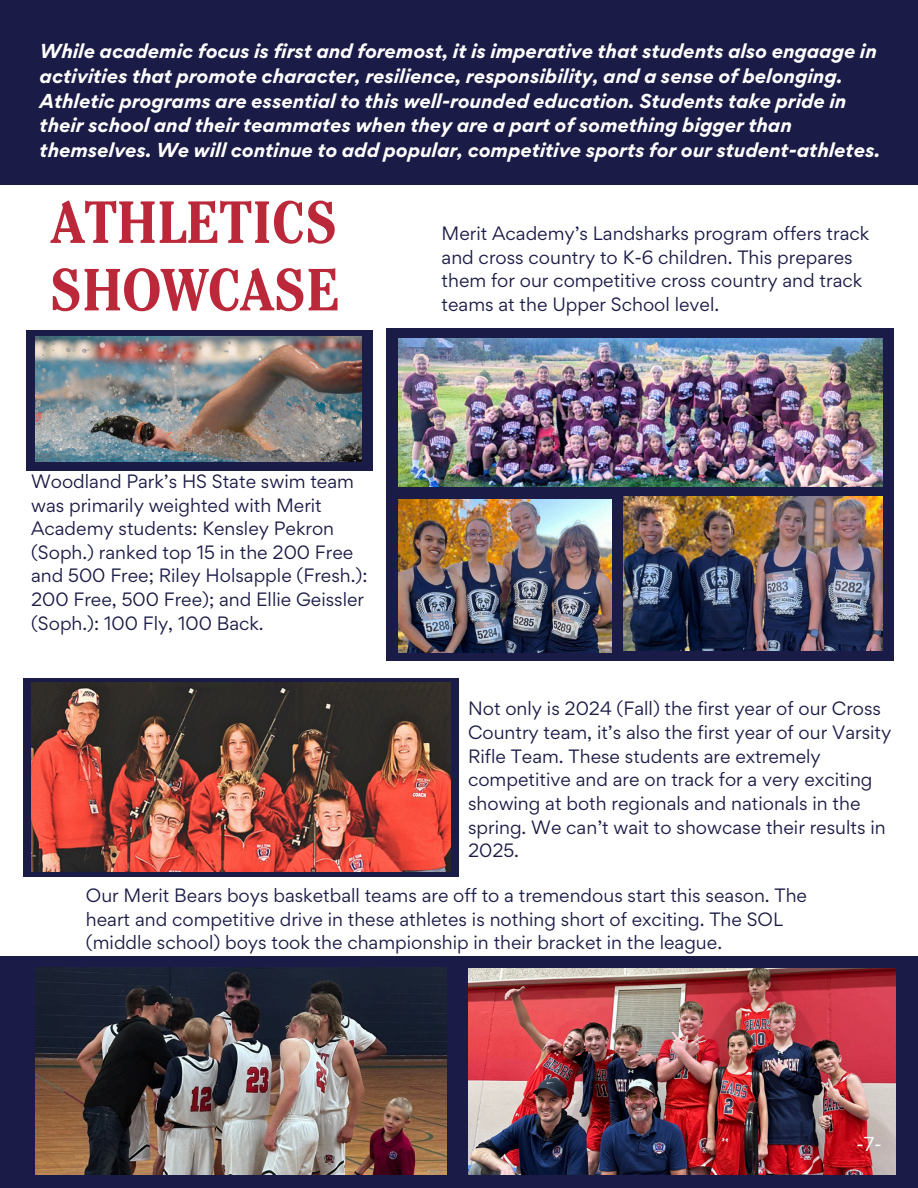
<style>
.page{position:relative;width:918px;height:1188px;background:#fff}
.page>*{position:absolute;margin:0;border:0;box-sizing:border-box;transform-origin:0 0}
.t1{font:700 condensed 59.25px/67.5px "Cheltenham Pro";color:#bb283a}
.t2{font:italic 700 18px/24.8px "Gordita";color:#fff}
.t3{font:18px "Gordita";color:#fff}
.t4{font:17.25px/23.7px "Gordita";color:#1b1b47}
</style>
<div class="page">
<div style="left:0;top:956px;width:918px;height:232px;background:#1b1b47"></div>
<img style="left:468px;top:968px;width:428px;height:206px">
<div style="left:26px;top:330px;width:347px;height:141px;background:#1b1b47"></div>
<img style="left:35px;top:336px;width:327px;height:125px">
<div style="left:23px;top:678px;width:436px;height:199px;background:#1b1b47"></div>
<img style="left:31px;top:683px;width:420px;height:189px">
<img style="left:35px;top:967px;width:411px;height:207px">
<div style="left:387px;top:328px;width:507px;height:333px;background:#1b1b47"></div>
<img style="left:398px;top:338px;width:485px;height:149px">
<img style="left:398px;top:499px;width:214px;height:153px">
<img style="left:624px;top:496px;width:258px;height:154px">
<div style="left:0;top:0;width:918px;height:185px;background:#1b1b47"></div>
<h1 class="t2" style="left:40px;top:39px;width:842px">While academic focus is first and foremost, it is imperative that students also engaage in activities that promote character, resilience, responsibility, and a sense of belonging.<br>Athletic programs are essential to this well-rounded education. Students take pride in their school and their teammates when they are a part of something bigger than themselves. We will continue to add popular, competitive sports for our student-athletes.</h1>
<h3 class="t1" style="left:50px;top:197px;width:291px">ATHLETICS<br>SHOWCASE</h3>
<p class="t4" style="left:31px;top:469px;width:338px">Woodland Park’s HS State swim team was primarily weighted with Merit Academy students: Kensley Pekron (Soph.) ranked top 15 in the 200 Free and 500 Free; Riley Holsapple (Fresh.):<br>200 Free, 500 Free); and Ellie Geissler (Soph.): 100 Fly, 100 Back.</p>
<p class="t4" style="left:442px;top:222px;width:429px">Merit Academy’s Landsharks program offers track and cross country to K-6 children. This prepares them for our competitive cross country and track teams at the Upper School level.</p>
<p class="t4" style="left:468px;top:697px;width:425px">Not only is 2024 (Fall) the first year of our Cross Country team, it’s also the first year of our Varsity Rifle Team. These students are extremely competitive and are on track for a very exciting showing at both regionals and nationals in the spring. We can’t wait to showcase their results in 2025.</p>
<p class="t4" style="left:86px;top:883px;width:723px">Our Merit Bears boys basketball teams are off to a tremendous start this season. The heart and competitive drive in these athletes is nothing short of exciting. The SOL (middle school) boys took the championship in their bracket in the league.</p>
<p class="t3" style="left:856px;top:1132px;width:27px">-7-</p>
</div>
